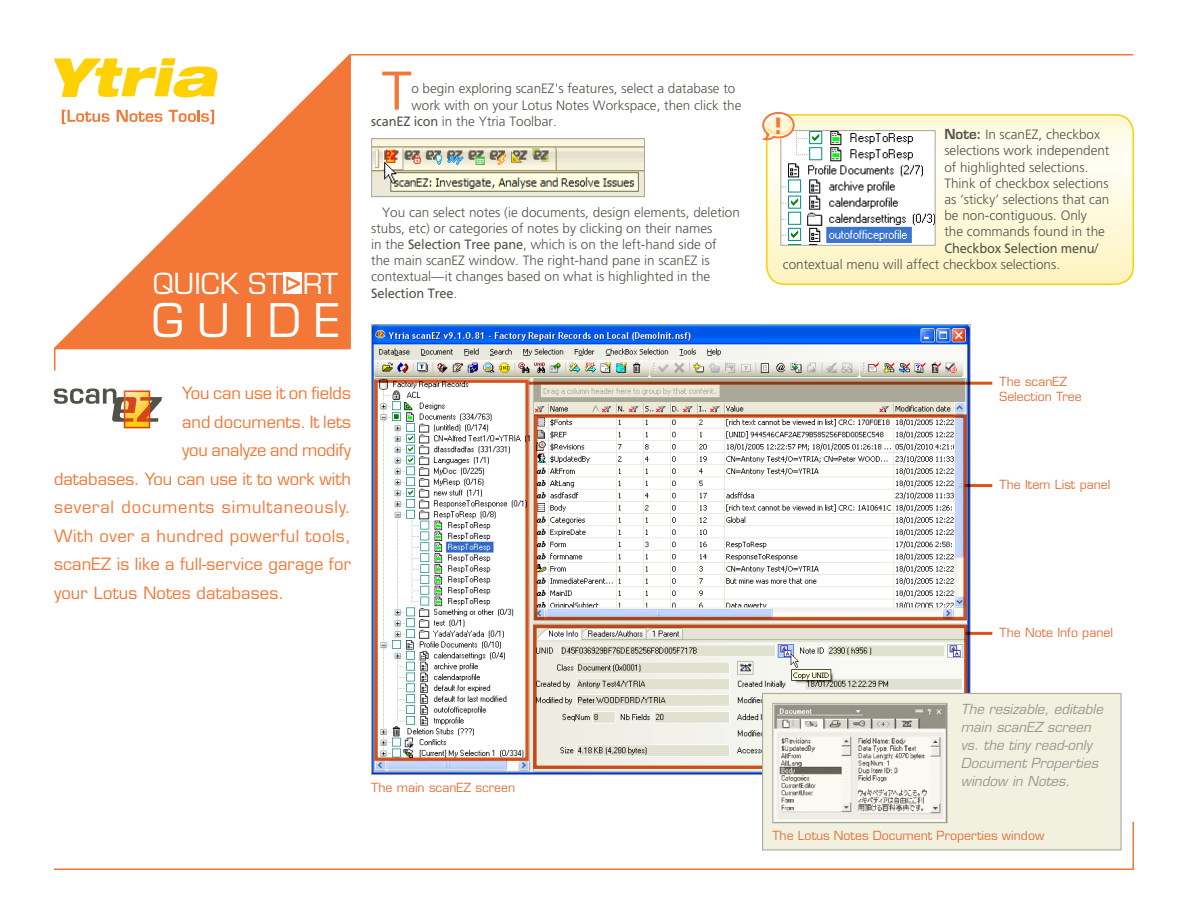
<style>
.page{position:relative;width:1188px;height:918px;background:#fff}
.page>*{position:absolute;margin:0;border:0;box-sizing:border-box;transform-origin:0 0}
.t1{font:50.7px "Eurostile";color:#f37736}
.t2{font:45.3px "Eurostile";letter-spacing:.3em;color:#fff}
.t3{font:28.2px "Eurostile";color:#fff}
.t4{font:700 21.9px "Eurostile";color:#f37736}
.Intro_Text{font:16.5px "Eurostile";letter-spacing:.01em;color:#f37736}
.Intro_Text-2{font:16.5px "Eurostile";letter-spacing:.05em;color:#f37736}
.Intro_Text-3{font:16.5px "Eurostile";letter-spacing:.03em;color:#f37736}
.Intro_Text-4{font:16.5px "Eurostile";letter-spacing:-.01em;color:#f37736}
.Text_-_Level_2{font:300 13.5px/16.2px "Frutiger";color:#535249}
.Comments{font:italic 13.5px/18px "Eurostile";color:#999991}
.Text_-_Level_2-2{font:13.5px "Frutiger";letter-spacing:-.01em;color:#535249;scale:.95 1}
.Captions{font:12.3px/14.7px "Eurostile";color:#e0733f}
.s1{font-weight:400}
.s2{font-family:"Eurostile";font-weight:600}
.s3{font-weight:300}
</style>
<div class="page">
<svg style="left:371px;top:324px;width:600px;height:451px"></svg>
<div style="left:374px;top:379px;width:155px;height:382px;border:3px solid #d9531c"></div>
<svg style="left:532px;top:413px;width:436px;height:209px"></svg>
<svg style="left:532px;top:623px;width:437px;height:147px"></svg>
<hr style="left:529px;top:382px;width:463px;height:3px;background:#d9531c">
<hr style="left:965px;top:484px;width:27px;height:3px;background:#d9531c">
<hr style="left:965px;top:632px;width:27px;height:3px;background:#d9531c">
<svg style="left:54px;top:388px;width:108px;height:40px"></svg>
<svg style="left:371px;top:138px;width:274px;height:59px;background:#d9d5be"></svg>
<hr style="left:54px;top:348px;width:2px;height:22px;background:#f37736">
<div style="left:763px;top:693px;width:358px;height:157px;background:#f2f1e0"></div>
<div style="left:762px;top:693px;width:360px;height:157px;border:1px solid #aaaaa3"></div>
<svg style="left:772px;top:703px;width:176px;height:120px"></svg>
<svg style="left:54px;top:54px;width:297px;height:296px"></svg>
<div style="left:284px;top:273px;width:18px;height:21px;background:#fff"></div>
<svg style="left:286px;top:276px;width:14px;height:15px"></svg>
<hr style="left:351px;top:54px;width:782px;height:2px;background:#f37736">
<hr style="left:1132px;top:822px;width:2px;height:48px;background:#f37736">
<hr style="left:54px;top:868px;width:1080px;height:2px;background:#f37736">
<svg style="left:767px;top:115px;width:366px;height:169px"></svg>
<div style="left:766px;top:114px;width:368px;height:171px;border:2px solid #fece08;border-radius:18px"></div>
<svg style="left:762px;top:112px;width:174px;height:134px"></svg>
<p class="t1" style="left:382px;top:61px;width:31px">T</p>
<p class="Text_-_Level_2" style="left:411px;top:81px;width:326px">o begin exploring scanEZ's features, select a database to</p>
<p class="Text_-_Level_2" style="left:411px;top:97px;width:332px">work with on your Lotus Notes Workspace, then click the</p>
<p class="Text_-_Level_2" style="left:371px;top:113px;width:187px"><span class="s1">scanEZ icon</span> in the Ytria Toolbar.</p>
<p class="t3" style="left:153px;top:267px;width:181px">Quick St rt</p>
<p class="t2" style="left:152px;top:293px;width:190px">guide</p>
<p class="Intro_Text" style="left:182px;top:383px;width:170px">You can use it on fields</p>
<p class="Intro_Text" style="left:182px;top:412px;width:170px">and documents. It lets</p>
<p class="Intro_Text-4" style="left:182px;top:440px;width:170px">you analyze and modify</p>
<p class="Intro_Text" style="left:54px;top:469px;width:299px">databases. You can use it to work with</p>
<p class="Intro_Text-2" style="left:54px;top:497px;width:298px">several documents simultaneously.</p>
<p class="Intro_Text-3" style="left:54px;top:526px;width:299px">With over a hundred powerful tools,</p>
<p class="Intro_Text" style="left:54px;top:554px;width:298px">scanEZ is like a full‑service garage for</p>
<p class="Intro_Text" style="left:54px;top:583px;width:232px">your Lotus Notes databases.</p>
<p class="Text_-_Level_2" style="left:371px;top:204px;width:370px;text-indent:11px">You can select notes (ie documents, design elements, deletion stubs, etc) or categories of notes by clicking on their names<br>in the <span class="s1">Selection Tree pane</span>, which is on the left-hand side of<br>the main scanEZ window. The right-hand pane in scanEZ is contextual—it changes based on what is highlighted in the <span class="s1">Selection Tree</span>.</p>
<p class="Captions" style="left:371px;top:780px;width:146px">The main scanEZ screen</p>
<h3 class="t4" style="left:774px;top:112px;width:9px">!</h3>
<p class="Text_-_Level_2" style="left:944px;top:127px;width:157px"><span class="s2">Note:</span> In scanEZ, checkbox</p>
<p class="Text_-_Level_2" style="left:944px;top:143px;width:167px">selections work independent</p>
<p class="Text_-_Level_2" style="left:944px;top:159px;width:146px">of highlighted selections.</p>
<p class="Text_-_Level_2" style="left:944px;top:175px;width:166px">Think of checkbox selections</p>
<p class="Text_-_Level_2" style="left:944px;top:191px;width:166px">as ‘sticky’ selections that can</p>
<p class="Text_-_Level_2" style="left:944px;top:208px;width:144px">be non-contiguous. Only</p>
<p class="Text_-_Level_2" style="left:944px;top:224px;width:162px">the commands found in the</p>
<p class="Text_-_Level_2-2" style="left:944px;top:240px;width:164px">Checkbox Selection menu<span class="s3">/</span></p>
<p class="Text_-_Level_2" style="left:783px;top:256px;width:279px">contextual menu will affect checkbox selections.</p>
<p class="Captions" style="left:1000px;top:375px;width:84px">The scanEZ<br>Selection Tree</p>
<p class="Captions" style="left:1000px;top:477px;width:112px">The Item List panel</p>
<p class="Captions" style="left:1000px;top:625px;width:115px">The Note Info panel</p>
<p class="Comments" style="left:961px;top:700px;width:144px">The resizable, editable main scanEZ screen vs. the tiny read-only<br>Document Properties window in Notes.</p>
<p class="Captions" style="left:772px;top:828px;width:273px">The Lotus Notes Document Properties window</p>
</div>
